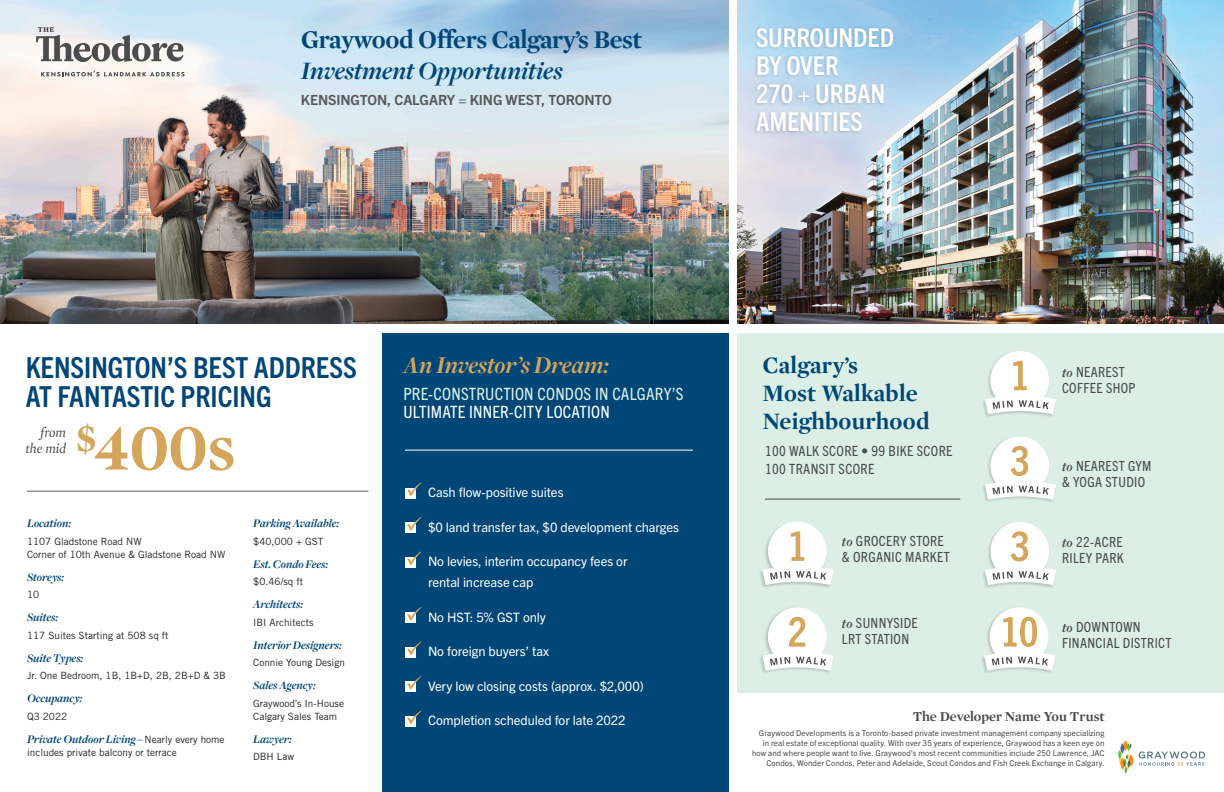
<style>
.page{position:relative;width:1224px;height:792px;background:#fff}
.page>*{position:absolute;margin:0;border:0;box-sizing:border-box;transform-origin:0 0}
.t1{font:700 68px "Mercury Display";color:#d4a65c}
.t2{font:700 condensed 29px/29px "Trade Gothic Next LT Pro";color:#004676}
.t3{font:700 26px/30.4px "Mercury Display";letter-spacing:-.02em;color:#004676}
.t4{font:700 condensed 26px/28px "Trade Gothic Next LT Pro";color:#fff}
.t5{font:italic 700 25px "Freight Disp";letter-spacing:-.005em;color:#d4a65c}
.t6{font:700 24px/28px "Mercury Display";letter-spacing:.01em;color:#004676}
.t7{font:condensed 17px/18px "Trade Gothic Next LT Pro";letter-spacing:.01em;color:#dcefe6}
.t8{font:condensed 14.1px/17.4px "Trade Gothic Next LT Pro";letter-spacing:.025em;color:#4b4c4d}
.t9{font:condensed 14px/16px "Trade Gothic Next LT Pro";letter-spacing:.025em;color:#4b4c4d}
.t10{font:700 14px "Trade Gothic Next LT Pro";letter-spacing:-.01em;color:#57585a}
.t11{font:700 14px "Mercury Display";letter-spacing:-.01em;color:#4b4c4d}
.t12{font:italic 14px/16px "Mercury Display";color:#4b4c4d;text-align:right}
.t13{font:13px/21px "Trade Gothic Next LT Pro";letter-spacing:-.01em;color:#fff}
.t14{font:italic 700 12px "Freight Disp";color:#004676}
.t15{font:10px/13px "Trade Gothic LT Std";color:#231f20}
.t16{font:8px/10px "Trade Gothic Next LT Pro";letter-spacing:.01em;color:#4b4c4d;text-align:right}
.s1{font-family:"Freight Disp";font-style:italic}
.s2{font-family:"Trade Gothic LT Std";font-weight:400;font-style:normal;font-size:10px;color:#231f20}
.s3{color:#fff}
.s4{font-family:"Freight Disp";font-weight:700;font-style:italic;font-stretch:normal}
</style>
<div class="page">
<div style="left:737px;top:333px;width:487px;height:360px;background:#dcefe6"></div>
<div style="left:382px;top:333px;width:347px;height:459px;background:#004676"></div>
<img style="left:0;top:0;width:729px;height:324px">
<svg style="left:1118px;top:740px;width:15px;height:34px"></svg>
<svg style="left:1139px;top:751px;width:66px;height:15px"></svg>
<svg style="left:41px;top:71px;width:144px;height:5px"></svg>
<svg style="left:36px;top:27px;width:148px;height:37px"></svg>
<div style="left:405px;top:488px;width:10px;height:10px;background:#fff"></div>
<svg style="left:407px;top:482px;width:14px;height:14px"></svg>
<div style="left:405px;top:523px;width:10px;height:10px;background:#fff"></div>
<svg style="left:407px;top:517px;width:14px;height:14px"></svg>
<div style="left:405px;top:557px;width:10px;height:10px;background:#fff"></div>
<svg style="left:407px;top:552px;width:14px;height:13px"></svg>
<div style="left:405px;top:613px;width:10px;height:10px;background:#fff"></div>
<svg style="left:407px;top:607px;width:14px;height:14px"></svg>
<div style="left:405px;top:647px;width:10px;height:10px;background:#fff"></div>
<svg style="left:407px;top:642px;width:14px;height:13px"></svg>
<div style="left:405px;top:682px;width:10px;height:10px;background:#fff"></div>
<svg style="left:407px;top:676px;width:14px;height:14px"></svg>
<div style="left:405px;top:716px;width:10px;height:10px;background:#fff"></div>
<svg style="left:407px;top:710px;width:14px;height:14px"></svg>
<hr style="left:405px;top:450px;width:288px;height:1px;background:#fff">
<img style="left:737px;top:0;width:487px;height:324px">
<div style="left:753px;top:26px;width:142px;height:109px;background:#231f20;opacity:.2"></div>
<hr style="left:765px;top:499px;width:195px;height:1px;background:#4b4c4d">
<div style="left:759px;top:521px;width:75px;height:68px;background:#231f20;opacity:.2"></div>
<div style="left:768px;top:522px;width:59px;height:58px;background:#fff;border-radius:50%"></div>
<svg style="left:762px;top:531px;width:72px;height:54px"></svg>
<div style="left:981px;top:350px;width:76px;height:68px;background:#231f20;opacity:.2"></div>
<div style="left:990px;top:351px;width:59px;height:59px;background:#fff;border-radius:50%"></div>
<svg style="left:985px;top:361px;width:71px;height:53px"></svg>
<div style="left:759px;top:607px;width:75px;height:67px;background:#231f20;opacity:.2"></div>
<div style="left:768px;top:607px;width:59px;height:59px;background:#fff;border-radius:50%"></div>
<svg style="left:762px;top:617px;width:72px;height:54px"></svg>
<div style="left:981px;top:436px;width:76px;height:67px;background:#231f20;opacity:.2"></div>
<div style="left:990px;top:436px;width:59px;height:59px;background:#fff;border-radius:50%"></div>
<svg style="left:985px;top:446px;width:71px;height:54px"></svg>
<div style="left:981px;top:521px;width:76px;height:68px;background:#231f20;opacity:.2"></div>
<div style="left:990px;top:522px;width:59px;height:59px;background:#fff;border-radius:50%"></div>
<svg style="left:985px;top:531px;width:71px;height:54px"></svg>
<div style="left:981px;top:606px;width:75px;height:68px;background:#231f20;opacity:.2"></div>
<div style="left:990px;top:607px;width:58px;height:59px;background:#fff;border-radius:50%"></div>
<svg style="left:984px;top:617px;width:71px;height:54px"></svg>
<hr style="left:27px;top:491px;width:342px;height:1px;background:#57585a">
<p class="t3" style="left:301px;top:25px;width:342px">Graywood Offers Calgary’s Best<br><span class="s1">Investment Opportunities</span></p>
<p class="t10" style="left:301px;top:90px;width:312px">KENSINGTON, CALGARY = KING WEST, TORONTO</p>
<p class="t4" style="left:756px;top:22px;width:140px">SURROUNDED<br>BY OVER<br>270 + URBAN<br>AMENITIES</p>
<p class="t2" style="left:26px;top:351px;width:333px">KENSINGTON’S BEST ADDRESS<br>AT FANTASTIC PRICING</p>
<p class="t1" style="left:76px;top:407px;width:161px"><sup>$</sup>400s</p>
<p class="t12" style="left:26px;top:425px;width:42px">from the mid</p>
<p class="t14" style="left:27px;top:517px;width:46px">Location:</p>
<p class="t15" style="left:27px;top:535px;width:200px">1107 Gladstone Road NW<br>Corner of 10th Avenue &amp; Gladstone Road NW</p>
<p class="t14" style="left:27px;top:571px;width:39px">Storeys:</p>
<p class="t15" style="left:27px;top:588px;width:14px">10</p>
<p class="t14" style="left:27px;top:611px;width:33px">Suites:</p>
<p class="t15" style="left:27px;top:629px;width:143px">117 Suites Starting at 508 sq ft</p>
<p class="t14" style="left:27px;top:652px;width:58px">Suite Types:</p>
<p class="t15" style="left:27px;top:669px;width:200px">Jr. One Bedroom, 1B, 1B+D, 2B, 2B+D &amp; 3B</p>
<p class="t14" style="left:27px;top:692px;width:57px">Occupancy:</p>
<p class="t15" style="left:27px;top:710px;width:42px">Q3 2022</p>
<p class="t14" style="left:27px;top:733px;width:199px">Private Outdoor Living – <span class="s2">Nearly every home</span></p>
<p class="t15" style="left:27px;top:746px;width:151px">includes private balcony or terrace</p>
<p class="t14" style="left:253px;top:517px;width:87px">Parking Available:</p>
<p class="t15" style="left:253px;top:535px;width:72px">$40,000 + GST</p>
<p class="t14" style="left:253px;top:558px;width:76px">Est. Condo Fees:</p>
<p class="t15" style="left:253px;top:575px;width:51px">$0.46/sq ft</p>
<p class="t14" style="left:253px;top:598px;width:51px">Architects:</p>
<p class="t15" style="left:253px;top:616px;width:62px">IBI Architects</p>
<p class="t14" style="left:253px;top:639px;width:90px">Interior Designers:</p>
<p class="t15" style="left:253px;top:656px;width:93px">Connie Young Design</p>
<p class="t14" style="left:253px;top:679px;width:64px">Sales Agency:</p>
<p class="t15" style="left:253px;top:697px;width:92px">Graywood’s In-House<br>Calgary Sales Team</p>
<p class="t14" style="left:253px;top:733px;width:40px">Lawyer:</p>
<p class="t15" style="left:253px;top:750px;width:42px">DBH Law</p>
<p class="t5" style="left:404px;top:352px;width:207px">An Investor’s Dream:</p>
<p class="t7" style="left:404px;top:384px;width:282px">PRE-CONSTRUCTION CONDOS IN CALGARY’S<br><span class="s3">ULTIMATE INNER-CITY LOCATION</span></p>
<p class="t13" style="left:428px;top:481px;width:137px">Cash flow-positive suites</p>
<p class="t13" style="left:428px;top:516px;width:253px">$0 land transfer tax, $0 development charges</p>
<p class="t13" style="left:428px;top:550px;width:201px">No levies, interim occupancy fees or rental increase cap</p>
<p class="t13" style="left:428px;top:606px;width:119px">No HST: 5% GST only</p>
<p class="t13" style="left:428px;top:640px;width:123px">No foreign buyers’ tax</p>
<p class="t13" style="left:428px;top:675px;width:217px">Very low closing costs (approx. $2,000)</p>
<p class="t13" style="left:428px;top:709px;width:199px">Completion scheduled for late 2022</p>
<p class="t6" style="left:762px;top:351px;width:169px">Calgary’s<br>Most Walkable<br>Neighbourhood</p>
<p class="t8" style="left:765px;top:442px;width:189px">100 WALK SCORE • 99 BIKE SCORE<br>100 TRANSIT SCORE</p>
<p class="t9" style="left:842px;top:532px;width:109px"><span class="s4">to</span> GROCERY STORE &amp; ORGANIC MARKET</p>
<p class="t9" style="left:842px;top:614px;width:77px"><span class="s4">to</span> SUNNYSIDE<br>LRT STATION</p>
<p class="t9" style="left:1062px;top:364px;width:75px"><span class="s4">to</span> NEAREST<br>COFFEE SHOP</p>
<p class="t9" style="left:1062px;top:457px;width:91px"><span class="s4">to</span> NEAREST GYM</p>
<p class="t9" style="left:1062px;top:473px;width:85px">&amp; YOGA STUDIO</p>
<p class="t9" style="left:1062px;top:533px;width:63px"><span class="s4">to</span> 22-ACRE<br>RILEY PARK</p>
<p class="t9" style="left:1062px;top:618px;width:80px"><span class="s4">to</span> DOWNTOWN</p>
<p class="t9" style="left:1062px;top:634px;width:111px">FINANCIAL DISTRICT</p>
<p class="t11" style="left:913px;top:708px;width:193px">The Developer Name You Trust</p>
<p class="t16" style="left:752px;top:727px;width:354px">Graywood Developments is a Toronto-based private investment management company specializing in real estate of exceptional quality. With over 35 years of experience, Graywood has a keen eye on how and where people want to live. Graywood’s most recent communities include 250 Lawrence, JAC Condos, Wonder Condos, Peter and Adelaide, Scout Condos and Fish Creek Exchange in Calgary.</p>
</div>
